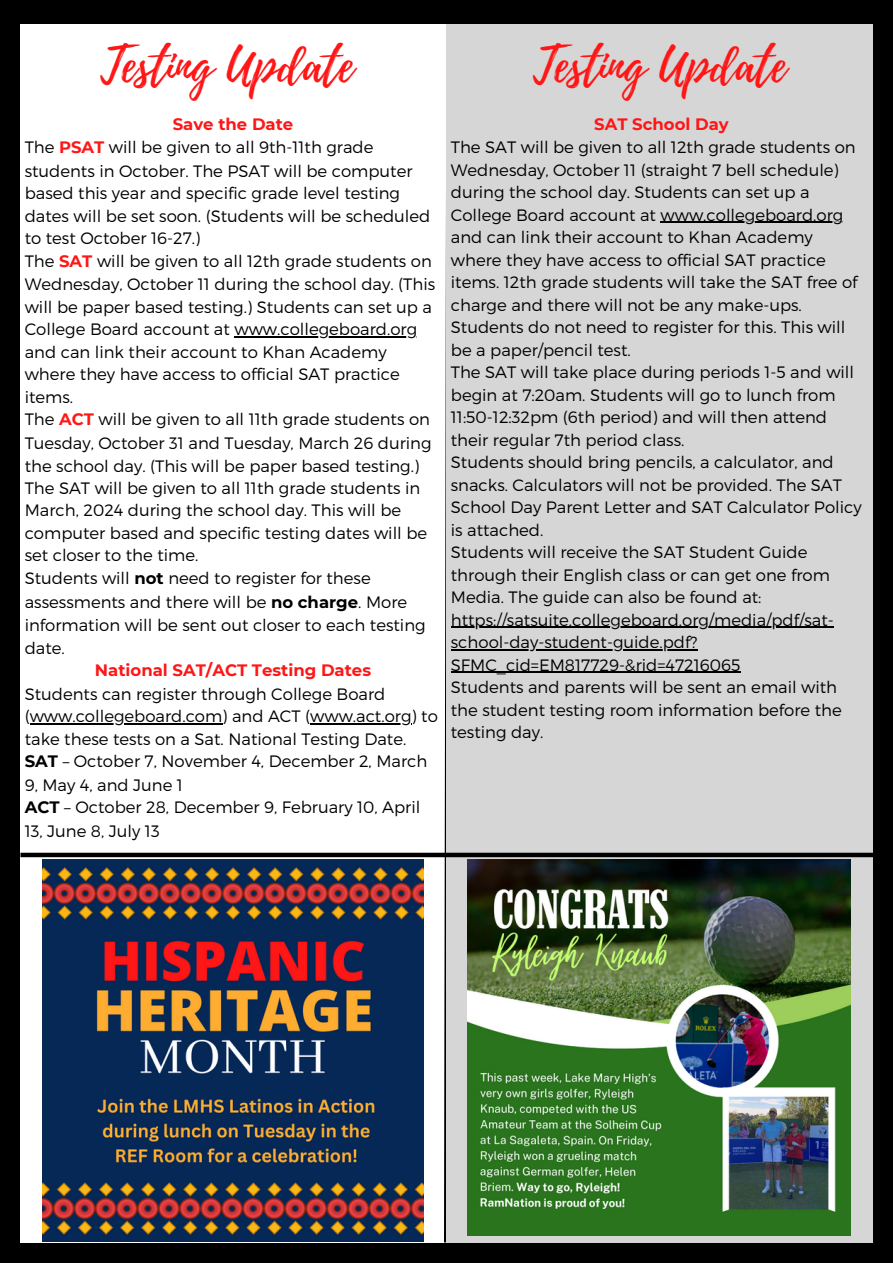
<style>
.page{position:relative;width:893px;height:1264px;background:#fff}
.page>*{position:absolute;margin:0;border:0;box-sizing:border-box;transform-origin:0 0}
.t1{font:48px "Playlist Script";color:#ff1616}
.t2{font:300 16.5px/22.5px "Montserrat";color:#000}
.t3{font:700 16.5px "Montserrat";color:#ff1616}
.s1{font-weight:700;color:#ff1616}
.s2{font-weight:700}
</style>
<div class="page">
<div style="left:0;top:0;width:892px;height:1262px;background:#000"></div>
<div style="left:20px;top:24px;width:851px;height:1218px;background:#fff"></div>
<svg style="left:441px;top:206px;width:12px;height:1037px"></svg>
<div style="left:446px;top:24px;width:427px;height:1218px;background:#d6d6d6"></div>
<hr style="left:234px;top:336px;width:183px;height:2px;background:#000">
<hr style="left:30px;top:723px;width:192px;height:1px;background:#000">
<hr style="left:310px;top:723px;width:101px;height:1px;background:#000">
<div style="left:20px;top:852px;width:853px;height:5px;background:#000"></div>
<img style="left:468px;top:859px;width:382px;height:376px">
<img style="left:42px;top:859px;width:382px;height:381px">
<hr style="left:660px;top:222px;width:183px;height:1px;background:#000">
<hr style="left:451px;top:626px;width:382px;height:2px;background:#000">
<hr style="left:451px;top:649px;width:246px;height:1px;background:#000">
<hr style="left:451px;top:671px;width:289px;height:1px;background:#000">
<p class="t1" style="left:100px;top:31px;width:255px">Testing Update</p>
<p class="t3" style="left:173px;top:114px;width:122px">Save the Date</p>
<p class="t2" style="left:25px;top:135px;width:407px">The <span class="s1">PSAT</span> will be given to all 9th-11th grade students in October. The PSAT will be computer based this year and specific grade level testing dates will be set soon. (Students will be scheduled to test October 16-27.)</p>
<p class="t2" style="left:25px;top:249px;width:412px">The <span class="s1">SAT</span> will be given to all 12th grade students on Wednesday, October 11 during the school day. (This will be paper based testing.) Students can set up a College Board account at www.collegeboard.org and can link their account to Khan Academy where they have access to official SAT practice items.</p>
<p class="t2" style="left:25px;top:407px;width:408px;line-height:23.1px;text-align:justify">The <span class="s1">ACT</span> will be given to all 11th grade students on Tuesday, October 31 and Tuesday, March 26 during the school day. (This will be paper based testing.)</p>
<p class="t2" style="left:25px;top:476px;width:404px">The SAT will be given to all 11th grade students in March, 2024 during the school day. This will be computer based and specific testing dates will be set closer to the time.</p>
<p class="t2" style="left:25px;top:565px;width:402px;line-height:23.2px">Students will <span class="s2">not</span> need to register for these assessments and there will be <span class="s2">no charge</span>. More information will be sent out closer to each testing date.</p>
<p class="t3" style="left:95px;top:660px;width:277px">National SAT/ACT Testing Dates</p>
<p class="t2" style="left:25px;top:682px;width:414px">Students can register through College Board (www.collegeboard.com) and ACT (www.act.org) to take these tests on a Sat. National Testing Date.</p>
<p class="t2" style="left:25px;top:748px;width:404px;line-height:23.5px"><span class="s2">SAT</span> – October 7, November 4, December 2, March<br>9, May 4, and June 1</p>
<p class="t2" style="left:25px;top:795px;width:397px;line-height:23.5px"><span class="s2">ACT</span> – October 28, December 9, February 10, April<br>13, June 8, July 13</p>
<p class="t1" style="left:533px;top:31px;width:255px">Testing Update</p>
<p class="t3" style="left:594px;top:114px;width:136px">SAT School Day</p>
<p class="t2" style="left:451px;top:135px;width:408px">The SAT will be given to all 12th grade students on Wednesday, October 11 (straight 7 bell schedule) during the school day. Students can set up a College Board account at www.collegeboard.org and can link their account to Khan Academy where they have access to official SAT practice items. 12th grade students will take the SAT free of charge and there will not be any make-ups.<br>Students do not need to register for this. This will be a paper/pencil test.</p>
<p class="t2" style="left:451px;top:360px;width:405px">The SAT will take place during periods 1-5 and will begin at 7:20am. Students will go to lunch from 11:50-12:32pm (6th period) and will then attend their regular 7th period class.</p>
<p class="t2" style="left:451px;top:450px;width:412px">Students should bring pencils, a calculator, and snacks. Calculators will not be provided. The SAT School Day Parent Letter and SAT Calculator Policy is attached.</p>
<p class="t2" style="left:451px;top:540px;width:384px">Students will receive the SAT Student Guide through their English class or can get one from Media. The guide can also be found at: https://satsuite.collegeboard.org/media/pdf/sat&shy;school-day-student-guide.pdf?<br>SFMC_cid=EM817729-&amp;rid=47216065</p>
<p class="t2" style="left:451px;top:675px;width:392px">Students and parents will be sent an email with the student testing room information before the testing day.</p>
</div>
